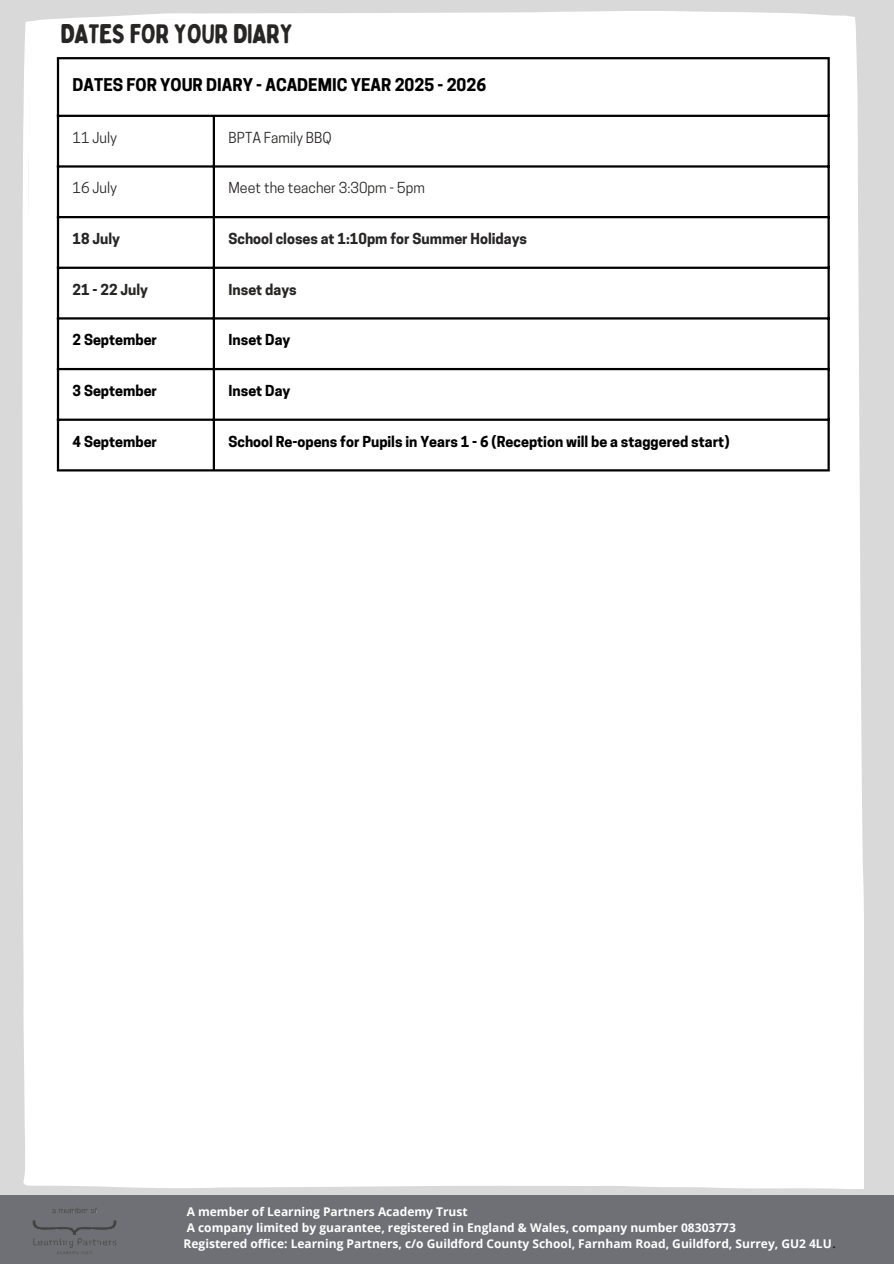
<style>
.page{position:relative;width:894px;height:1264px;background:#fff}
.page>*{position:absolute;margin:0;border:0;box-sizing:border-box;transform-origin:0 0}
.t1{font:26.85px "Bobby Jones Soft";letter-spacing:-.025em;color:#282625}
.t2{font:700 16.5px "Cooper Hewitt";color:#000}
.t3{font:700 14.25px "Cooper Hewitt";color:#000}
.t4{font:700 14.25px "Cooper Hewitt";color:#282625}
.t5{font:14.25px "Cooper Hewitt";color:#282625}
.t6{font:700 12px/16px "Open Sans";color:#fff}
.s1{color:#282625}
</style>
<div class="page">
<div style="left:0;top:0;width:893px;height:1263px;background:#d9d9d9"></div>
<div style="left:22px;top:11px;width:841px;height:1178px;background:#fff"></div>
<div style="left:0;top:1195px;width:893px;height:68px;background:#6e7075"></div>
<img style="left:22px;top:1185px;width:117px;height:70px">
<hr style="left:57px;top:59px;width:2px;height:410px;background:#000">
<hr style="left:213px;top:117px;width:2px;height:352px;background:#000">
<hr style="left:827px;top:59px;width:2px;height:410px;background:#000">
<hr style="left:57px;top:57px;width:772px;height:2px;background:#000">
<hr style="left:57px;top:115px;width:772px;height:2px;background:#000">
<hr style="left:57px;top:165px;width:772px;height:3px;background:#000">
<hr style="left:57px;top:216px;width:772px;height:2px;background:#000">
<hr style="left:57px;top:267px;width:772px;height:2px;background:#000">
<hr style="left:57px;top:317px;width:772px;height:2px;background:#000">
<hr style="left:57px;top:368px;width:772px;height:2px;background:#000">
<hr style="left:57px;top:418px;width:772px;height:3px;background:#000">
<hr style="left:57px;top:469px;width:772px;height:2px;background:#000">
<p class="t1" style="left:60px;top:17px;width:234px">DATES FOR YOUR DIARY</p>
<h1 class="t2" style="left:73px;top:78px;width:415px">DATES FOR YOUR DIARY - ACADEMIC YEAR 2025 - 2026</h1>
<p class="t5" style="left:73px;top:132px;width:46px">11 July</p>
<p class="t5" style="left:228px;top:132px;width:105px">BPTA Family BBQ</p>
<p class="t5" style="left:73px;top:183px;width:46px">16 July</p>
<p class="t5" style="left:228px;top:183px;width:198px">Meet the teacher 3:30pm - 5pm</p>
<p class="t4" style="left:73px;top:233px;width:49px">18 July</p>
<p class="t4" style="left:228px;top:233px;width:300px">School closes at 1:10pm for Summer Holidays</p>
<p class="t4" style="left:73px;top:284px;width:77px">21 - 22 July</p>
<p class="t4" style="left:228px;top:284px;width:70px">Inset days</p>
<p class="t3" style="left:73px;top:335px;width:86px">2 September</p>
<p class="t3" style="left:228px;top:335px;width:63px">Inset Day</p>
<p class="t3" style="left:73px;top:385px;width:86px">3 September</p>
<p class="t3" style="left:228px;top:385px;width:63px">Inset Day</p>
<p class="t3" style="left:73px;top:436px;width:86px">4 September</p>
<p class="t3" style="left:228px;top:436px;width:502px">School Re-opens for Pupils in Years 1 - 6 (Reception will be a staggered start)</p>
<p class="t6" style="left:183px;top:1202px;width:653px">A member of Learning Partners Academy Trust<br>A company limited by guarantee, registered in England &amp; Wales, company number 08303773<br>Registered office: Learning Partners, c/o Guildford County School, Farnham Road, Guildford, Surrey, GU2 4LU<span class="s1">.</span></p>
</div>
